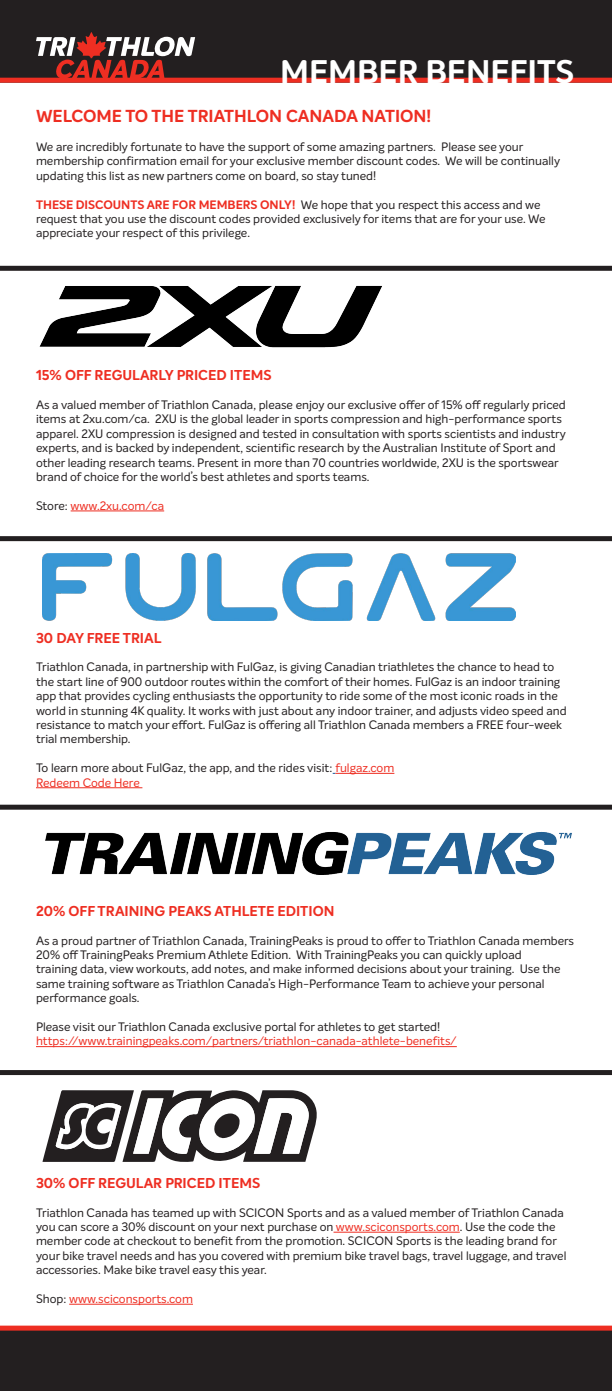
<style>
.page{position:relative;width:612px;height:1391px;background:#fff}
.page>*{position:absolute;margin:0;border:0;box-sizing:border-box;transform-origin:0 0}
.t1{font:700 32px "Intelo";color:#fff}
.t2{font:700 17px "Intelo";color:#ee2e22}
.t3{font:700 14px "Intelo";color:#ee2e22}
.t4{font:12px/14.4px "Intelo";color:#231f20}
.t5{font:12px "Intelo";color:#ee2e22}
.s1{font-weight:700;color:#ee2e22}
.s2{color:#231f20}
.s3{color:#ee2e22}
</style>
<div class="page">
<hr style="left:71px;top:510px;width:93px;height:1px;background:#ee2e22">
<div style="left:1px;top:1px;width:610px;height:81px;background:#231f20"></div>
<div style="left:0;top:0;width:612px;height:83px;border:1px solid #231f20"></div>
<svg style="left:36px;top:32px;width:159px;height:46px"></svg>
<div style="left:0;top:266px;width:612px;height:5px;background:#231f20"></div>
<div style="left:0;top:536px;width:612px;height:5px;background:#231f20"></div>
<div style="left:0;top:804px;width:612px;height:5px;background:#231f20"></div>
<div style="left:0;top:78px;width:612px;height:5px;background:#ee2e22"></div>
<hr style="left:36px;top:1046px;width:421px;height:1px;background:#ee2e22">
<svg style="left:42px;top:1090px;width:275px;height:72px"></svg>
<img style="left:39px;top:285px;width:343px;height:63px">
<img style="left:36px;top:804px;width:540px;height:71px">
<div style="left:0;top:1330px;width:612px;height:60px;background:#231f20"></div>
<div style="left:0;top:1325px;width:612px;height:5px;background:#ee2e22"></div>
<div style="left:0;top:1070px;width:612px;height:5px;background:#231f20"></div>
<hr style="left:335px;top:773px;width:59px;height:1px;background:#ee2e22">
<hr style="left:36px;top:787px;width:106px;height:1px;background:#ee2e22">
<img style="left:42px;top:553px;width:473px;height:68px">
<hr style="left:334px;top:1231px;width:126px;height:1px;background:#ee2e22">
<hr style="left:69px;top:1303px;width:124px;height:1px;background:#ee2e22">
<h1 class="t1" style="left:280px;top:53px;width:296px">MEMBER BENEFITS</h1>
<h2 class="t2" style="left:36px;top:106px;width:397px">WELCOME TO THE TRIATHLON CANADA NATION!</h2>
<p class="t4" style="left:36px;top:140px;width:526px">We are incredibly fortunate to have the support of some amazing partners. Please see your membership confirmation email for your exclusive member discount codes. We will be continually updating this list as new partners come on board, so stay tuned!</p>
<p class="t4" style="left:36px;top:198px;width:511px"><span class="s1">THESE DISCOUNTS ARE FOR MEMBERS ONLY!</span> We hope that you respect this access and we request that you use the discount codes provided exclusively for items that are for your use. We appreciate your respect of this privilege.</p>
<p class="t3" style="left:36px;top:367px;width:237px">15% OFF REGULARLY PRICED ITEMS</p>
<p class="t4" style="left:36px;top:398px;width:531px">As a valued member of Triathlon Canada, please enjoy our exclusive offer of 15% off regularly priced items at 2xu.com/ca. 2XU is the global leader in sports compression and high-performance sports apparel. 2XU compression is designed and tested in consultation with sports scientists and industry experts, and is backed by independent, scientific research by the Australian Institute of Sport and other leading research teams. Present in more than 70 countries worldwide, 2XU is the sportswear brand of choice for the world’s best athletes and sports teams.</p>
<p class="t5" style="left:36px;top:500px;width:130px"><span class="s2">Store:</span> www.2xu.com/ca</p>
<p class="t3" style="left:36px;top:629px;width:127px">30 DAY FREE TRIAL</p>
<p class="t4" style="left:36px;top:660px;width:532px">Triathlon Canada, in partnership with FulGaz, is giving Canadian triathletes the chance to head to the start line of 900 outdoor routes within the comfort of their homes. FulGaz is an indoor training app that provides cycling enthusiasts the opportunity to ride some of the most iconic roads in the world in stunning 4K quality. It works with just about any indoor trainer, and adjusts video speed and resistance to match your effort. FulGaz is offering all Triathlon Canada members a FREE four-week trial membership.</p>
<p class="t4" style="left:36px;top:761px;width:360px">To learn more about FulGaz, the app, and the rides visit: <span class="s3">fulgaz.com<br>Redeem Code Here</span></p>
<p class="t3" style="left:36px;top:902px;width:300px">20% OFF TRAINING PEAKS ATHLETE EDITION</p>
<p class="t4" style="left:36px;top:933px;width:540px">As a proud partner of Triathlon Canada, TrainingPeaks is proud to offer to Triathlon Canada members 20% off TrainingPeaks Premium Athlete Edition. With TrainingPeaks you can quickly upload<br>training data, view workouts, add notes, and make informed decisions about your training. Use the same training software as Triathlon Canada’s High-Performance Team to achieve your personal performance goals.</p>
<p class="t4" style="left:36px;top:1020px;width:406px">Please visit our Triathlon Canada exclusive portal for athletes to get started!</p>
<p class="t5" style="left:36px;top:1035px;width:422px">https://www.trainingpeaks.com/partners/triathlon-canada-athlete-benefits/</p>
<p class="t3" style="left:36px;top:1174px;width:226px">30% OFF REGULAR PRICED ITEMS</p>
<p class="t4" style="left:36px;top:1205px;width:532px">Triathlon Canada has teamed up with SCICON Sports and as a valued member of Triathlon Canada you can score a 30% discount on your next purchase on <span class="s3">www.sciconsports.com</span>. Use the code the member code at checkout to benefit from the promotion. SCICON Sports is the leading brand for your bike travel needs and has you covered with premium bike travel bags, travel luggage, and travel accessories. Make bike travel easy this year.</p>
<p class="t5" style="left:36px;top:1293px;width:158px"><span class="s2">Shop:</span> www.sciconsports.com</p>
</div>
